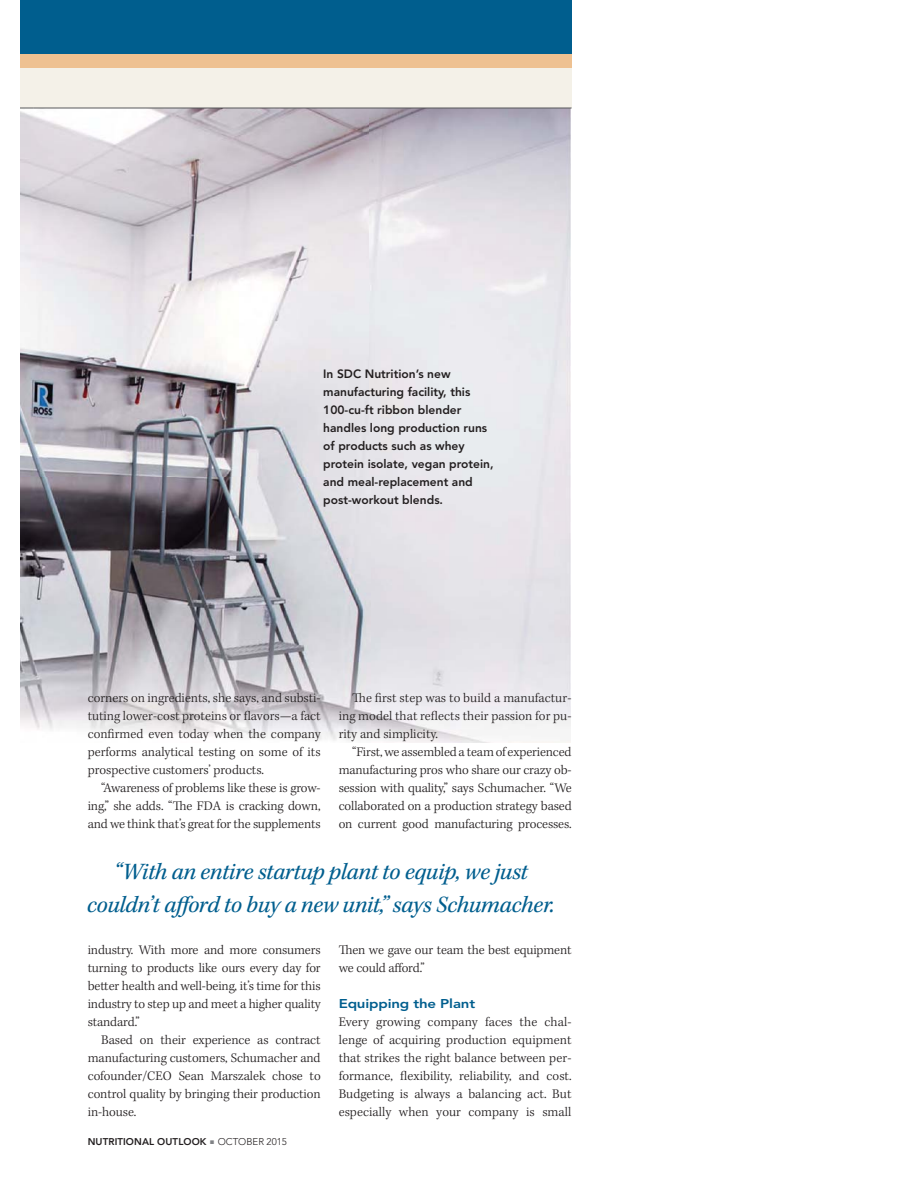
<style>
.page{position:relative;width:918px;height:1188px;background:#fff}
.page>*{position:absolute;margin:0;border:0;box-sizing:border-box;transform-origin:0 0}
.t1{font:italic 24px/33px "Kepler Std";letter-spacing:-.015em;color:#005e8e;text-align:center}
.t2{font:300 13.5px/18px "Kepler Std";letter-spacing:-.005em;color:#231f20;text-align:justify}
.t3{font:800 12.75px "Avenir LT Std";letter-spacing:-.01em;color:#005e8e;scale:1.18 1}
.t4{font:800 12px/18px "Avenir LT Std";color:#231f20}
.t5{font:800 9.75px "Avenir LT Std";letter-spacing:.01em;color:#231f20}
.s1{font-weight:300}
</style>
<div class="page">
<img style="left:20px;top:109px;width:550px;height:634px">
<div style="left:20px;top:68px;width:552px;height:40px;background:#f4f1e8"></div>
<svg style="left:20px;top:108px;width:14px;height:1px"></svg>
<hr style="left:34px;top:108px;width:538px;height:1px;background:#58595b">
<div style="left:20px;top:22px;width:552px;height:46px;background:#eec191"></div>
<div style="left:20px;top:0;width:552px;height:54px;background:#005e8e"></div>
<p class="t4" style="left:323px;top:366px;width:172px">In SDC Nutrition’s new manufacturing facility, this<br>100-cu-ft ribbon blender handles long production runs of products such as whey protein isolate, vegan protein, and meal-replacement and post-workout blends.</p>
<p class="t2" style="left:88px;top:690px;width:234px">corners on ingredients, she says, and substi&shy;tuting lower-cost proteins or flavors—a fact confirmed even today when the company performs analytical testing on some of its prospective customers’ products.</p>
<p class="t2" style="left:88px;top:780px;width:235px;text-indent:13px">“Awareness of problems like these is grow&shy;ing,” she adds. “The FDA is cracking down, and we think that’s great for the supplements</p>
<p class="t2" style="left:339px;top:690px;width:234px;text-indent:13px">The first step was to build a manufactur&shy;ing model that reflects their passion for pu&shy;rity and simplicity.</p>
<p class="t2" style="left:339px;top:744px;width:235px;text-indent:13px">“First, we assembled a team of experienced manufacturing pros who share our crazy ob&shy;session with quality,” says Schumacher. “We collaborated on a production strategy based on current good manufacturing processes.</p>
<h1 class="t1" style="left:87px;top:857px;width:469px">“With an entire startup plant to equip, we just couldn’t afford to buy a new unit,” says Schumacher.</h1>
<p class="t2" style="left:88px;top:942px;width:235px">industry. With more and more consumers turning to products like ours every day for better health and well-being, it’s time for this industry to step up and meet a higher quality standard.”</p>
<p class="t2" style="left:88px;top:1032px;width:234px;text-indent:13px">Based on their experience as contract manufacturing customers, Schumacher and cofounder/CEO Sean Marszalek chose to control quality by bringing their production in-house.</p>
<p class="t5" style="left:88px;top:1138px;width:201px">NUTRITIONAL OUTLOOK <sup>■</sup> <span class="s1">OCTOBER 2015</span></p>
<p class="t2" style="left:339px;top:942px;width:234px">Then we gave our team the best equipment we could afford.”</p>
<p class="t3" style="left:339px;top:998px;width:117px">Equipping the Plant</p>
<p class="t2" style="left:339px;top:1014px;width:234px">Every growing company faces the chal&shy;lenge of acquiring production equipment that strikes the right balance between per&shy;formance, flexibility, reliability, and cost.<br>Budgeting is always a balancing act. But especially when your company is small</p>
</div>
